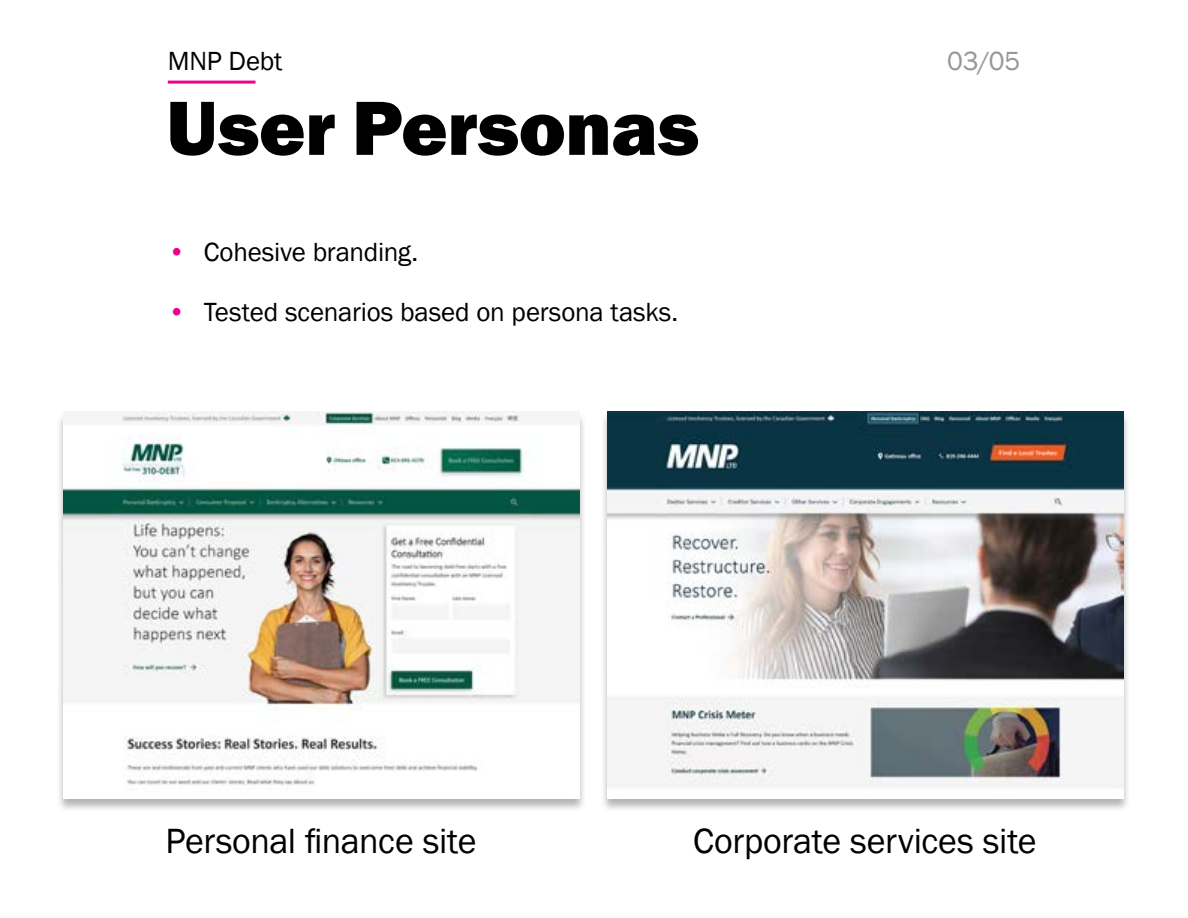
<style>
.page{position:relative;width:1188px;height:918px;background:#fff}
.page>*{position:absolute;margin:0;border:0;box-sizing:border-box;transform-origin:0 0}
.t1{font:800 79.5px "Franklin Gothic";letter-spacing:-.005em;color:#000}
.t2{font:36px "Franklin Gothic";letter-spacing:-.01em;color:#000}
.t3{font:27px "Franklin Gothic";letter-spacing:-.01em;color:#000}
.t4{font:27px "Franklin Gothic";color:#95979a}
.s1{color:#ec008c}
</style>
<div class="page">
<hr style="left:168px;top:81px;width:88px;height:3px;background:#ec008c">
<div style="left:601px;top:412px;width:529px;height:400px;background:#000;opacity:.3"></div>
<img style="left:608px;top:412px;width:516px;height:386px">
<div style="left:57px;top:413px;width:529px;height:399px;background:#000;opacity:.3"></div>
<img style="left:64px;top:412px;width:516px;height:386px">
<p class="t3" style="left:168px;top:44px;width:116px">MNP Debt</p>
<p class="t4" style="left:947px;top:44px;width:75px">03/05</p>
<h1 class="t1" style="left:166px;top:77px;width:535px">User Personas</h1>
<p class="t3" style="left:168px;top:236px;width:252px"><span class="s1">•</span> Cohesive branding.</p>
<p class="t3" style="left:168px;top:295px;width:512px"><span class="s1">•</span> Tested scenarios based on persona tasks.</p>
<h2 class="t2" style="left:166px;top:819px;width:312px">Personal finance site</h2>
<h2 class="t2" style="left:693px;top:819px;width:345px">Corporate services site</h2>
</div>
